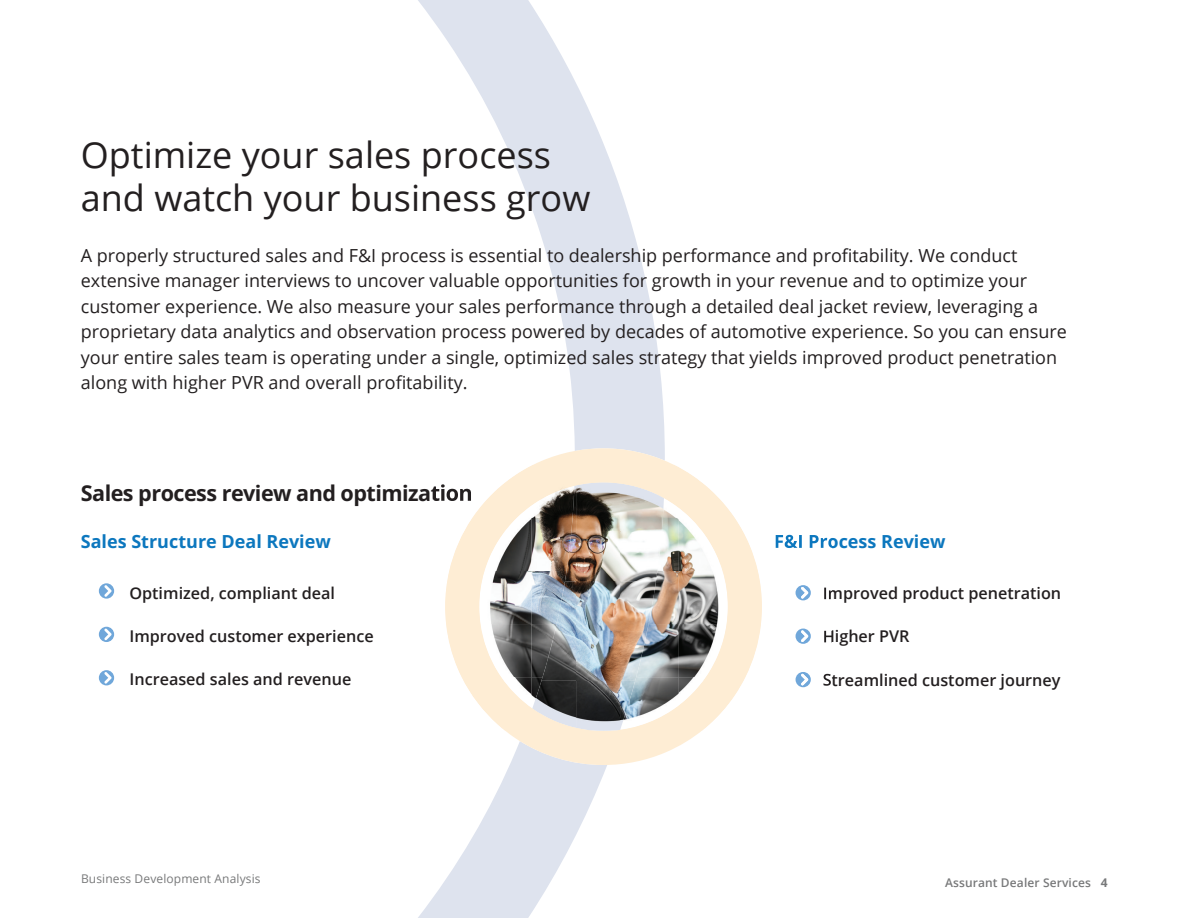
<style>
.page{position:relative;width:1188px;height:918px;background:#fff}
.page>*{position:absolute;margin:0;border:0;box-sizing:border-box;transform-origin:0 0}
.t1{font:36px/43.2px "Open Sans";color:#231f20}
.t2{font:700 21.6px "Open Sans";letter-spacing:-.025em;color:#231f20}
.t3{font:18px/25.5px "Open Sans";color:#231f20}
.t4{font:700 18px "Open Sans";color:#0c77be}
.t5{font:600 16.2px "Open Sans";color:#231f20}
.t6{font:12px "Open Sans";letter-spacing:.01em;color:#78797a}
.t7{font:600 12px "Open Sans";letter-spacing:.01em;color:#78797a}
.s1{font-weight:700}
</style>
<div class="page">
<svg style="left:418px;top:0;width:247px;height:918px"></svg>
<div style="left:99px;top:627px;width:15px;height:15px;background:#70a7da;border-radius:50%"></div>
<svg style="left:104px;top:628px;width:8px;height:12px"></svg>
<svg style="left:99px;top:583px;width:15px;height:16px"></svg>
<svg style="left:104px;top:585px;width:8px;height:12px"></svg>
<div style="left:99px;top:670px;width:15px;height:15px;background:#70a7da;border-radius:50%"></div>
<svg style="left:104px;top:672px;width:8px;height:12px"></svg>
<svg style="left:445px;top:448px;width:258px;height:317px"></svg>
<img style="left:776px;top:534px;width:55px;height:14px">
<img style="left:824px;top:587px;width:7px;height:13px">
<img style="left:824px;top:630px;width:7px;height:13px">
<img style="left:823px;top:673px;width:8px;height:13px">
<img style="left:796px;top:629px;width:15px;height:15px">
<svg style="left:801px;top:630px;width:7px;height:12px"></svg>
<img style="left:796px;top:585px;width:15px;height:15px">
<svg style="left:801px;top:587px;width:7px;height:12px"></svg>
<img style="left:433px;top:465px;width:138px;height:53px">
<img style="left:433px;top:518px;width:16px;height:53px">
<img style="left:498px;top:518px;width:73px;height:53px">
<img style="left:662px;top:518px;width:41px;height:53px">
<img style="left:433px;top:571px;width:132px;height:53px">
<img style="left:656px;top:571px;width:67px;height:53px">
<img style="left:433px;top:624px;width:122px;height:53px">
<img style="left:647px;top:624px;width:62px;height:53px">
<img style="left:433px;top:677px;width:65px;height:53px">
<img style="left:635px;top:677px;width:21px;height:42px">
<img style="left:571px;top:494px;width:5px;height:38px">
<img style="left:576px;top:494px;width:88px;height:38px">
<img style="left:565px;top:532px;width:97px;height:50px">
<img style="left:555px;top:581px;width:101px;height:50px">
<img style="left:541px;top:631px;width:106px;height:50px">
<img style="left:551px;top:681px;width:25px;height:38px">
<img style="left:576px;top:681px;width:59px;height:49px">
<img style="left:796px;top:672px;width:15px;height:15px">
<svg style="left:801px;top:674px;width:7px;height:11px"></svg>
<img style="left:433px;top:484px;width:44px;height:22px">
<img style="left:472px;top:489px;width:26px;height:29px">
<img style="left:498px;top:465px;width:53px;height:53px">
<img style="left:551px;top:465px;width:105px;height:29px">
<img style="left:656px;top:465px;width:53px;height:53px">
<img style="left:709px;top:489px;width:26px;height:29px">
<img style="left:449px;top:518px;width:49px;height:53px">
<img style="left:498px;top:518px;width:19px;height:23px">
<img style="left:691px;top:518px;width:18px;height:23px">
<img style="left:709px;top:518px;width:49px;height:53px">
<img style="left:445px;top:571px;width:39px;height:53px">
<img style="left:723px;top:571px;width:39px;height:53px">
<img style="left:446px;top:624px;width:52px;height:53px">
<svg style="left:498px;top:672px;width:3px;height:5px"></svg>
<svg style="left:706px;top:672px;width:3px;height:5px"></svg>
<img style="left:709px;top:624px;width:52px;height:53px">
<img style="left:462px;top:677px;width:36px;height:48px">
<img style="left:498px;top:677px;width:53px;height:53px">
<img style="left:551px;top:719px;width:39px;height:11px">
<img style="left:617px;top:719px;width:39px;height:11px">
<img style="left:656px;top:677px;width:53px;height:53px">
<img style="left:709px;top:677px;width:36px;height:48px">
<h1 class="t1" style="left:81px;top:132px;width:511px">Optimize your sales process and watch your business grow</h1>
<p class="t3" style="left:81px;top:242px;width:988px">A properly structured sales and F&amp;I process is essential to dealership performance and profitability. We conduct extensive manager interviews to uncover valuable opportunities for growth in your revenue and to optimize your customer experience. We also measure your sales performance through a detailed deal jacket review, leveraging a proprietary data analytics and observation process powered by decades of automotive experience. So you can ensure your entire sales team is operating under a single, optimized sales strategy that yields improved product penetration along with higher PVR and overall profitability.</p>
<p class="t2" style="left:81px;top:478px;width:393px">Sales process review and optimization</p>
<p class="t4" style="left:81px;top:528px;width:251px">Sales Structure Deal Review</p>
<p class="t5" style="left:129px;top:582px;width:207px">Optimized, compliant deal</p>
<p class="t5" style="left:129px;top:625px;width:246px">Improved customer experience</p>
<p class="t5" style="left:129px;top:668px;width:223px">Increased sales and revenue</p>
<p class="t4" style="left:774px;top:529px;width:173px">F&amp;I Process Review</p>
<p class="t5" style="left:823px;top:582px;width:240px">Improved product penetration</p>
<p class="t5" style="left:823px;top:625px;width:88px">Higher PVR</p>
<p class="t5" style="left:823px;top:669px;width:239px">Streamlined customer journey</p>
<p class="t6" style="left:81px;top:871px;width:181px">Business Development Analysis</p>
<p class="t7" style="left:945px;top:874px;width:164px">Assurant Dealer Services <span class="s1">4</span></p>
</div>
